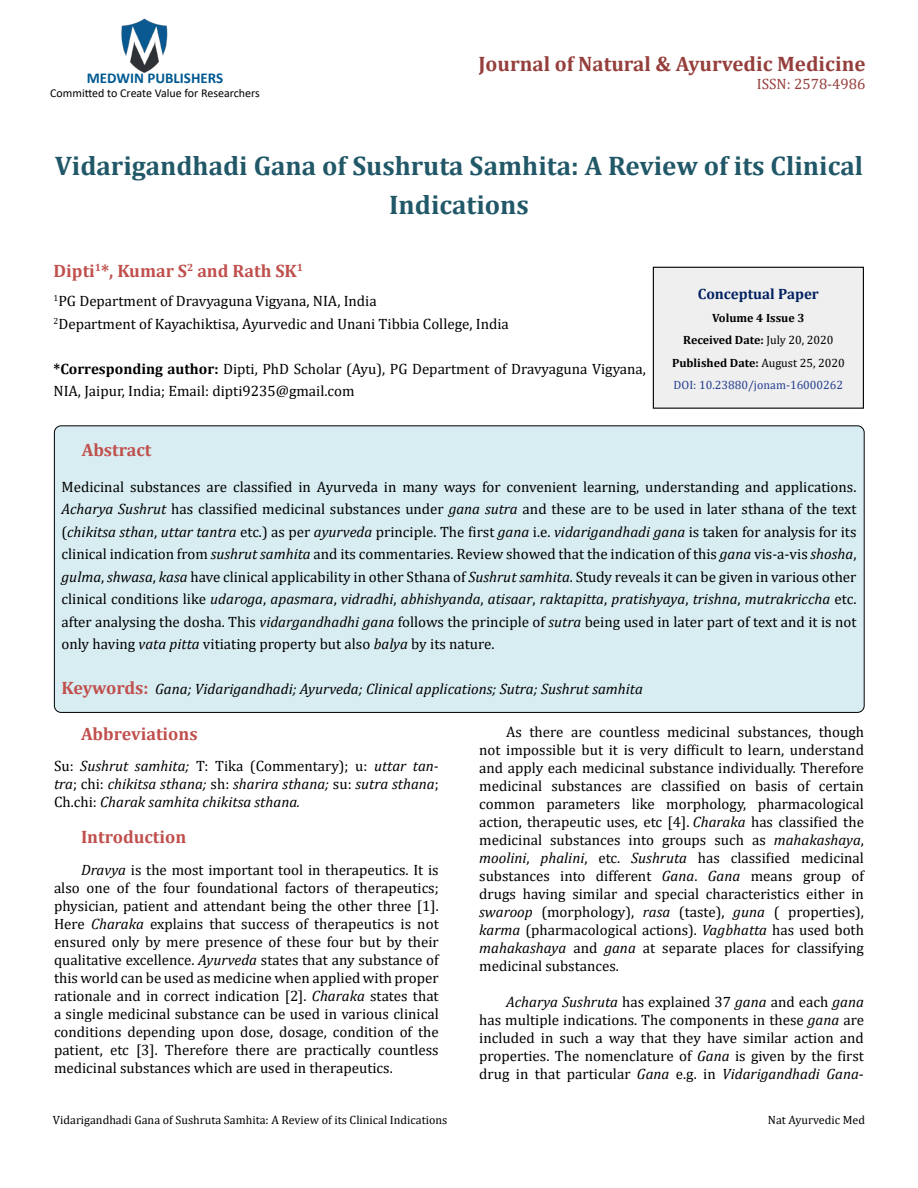
<style>
.page{position:relative;width:918px;height:1188px;background:#fff}
.page>*{position:absolute;margin:0;border:0;box-sizing:border-box;transform-origin:0 0}
.t1{font:700 27px/39px "Cambria";color:#215868;text-align:center}
.t2{font:700 21px "Cambria";color:#953f3c}
.t3{font:700 18px "Cambria";color:#c0504d}
.t4{font:15px/18px "Cambria";color:#000;text-align:justify}
.t5{font:italic 15px/18px "Cambria";color:#000;text-align:justify}
.t6{font:700 15px "Calibri";color:#005991}
.t7{font:700 15px "Cambria";color:#002060}
.t8{font:15px "Cambria";color:#953f3c}
.t9{font:700 12px/22.5px "Cambria";color:#000;text-align:center}
.t10{font:12px "Cambria";color:#000}
.t11{font:12px "Calibri";color:#000}
.s1{font-weight:700}
.s2{font-weight:400}
.s3{font-weight:400;color:#25408f}
.s4{font-style:italic}
.s5{font-weight:700;font-style:normal;font-size:18px;color:#c0504d}
.s6{font-style:normal}
</style>
<div class="page">
<img style="left:121px;top:18px;width:47px;height:55px">
<div style="left:653px;top:267px;width:210px;height:141px;background:#efefef"></div>
<div style="left:653px;top:267px;width:211px;height:142px;border:1px solid #000"></div>
<div style="left:54px;top:426px;width:810px;height:286px;background:#d8edf2;border-radius:7px"></div>
<p class="t6" style="left:87px;top:67px;width:138px">MEDWIN PUBLISHERS</p>
<p class="t11" style="left:50px;top:85px;width:211px">Committed to Create Value for Researchers</p>
<h2 class="t2" style="left:478px;top:49px;width:389px">Journal of Natural &amp; Ayurvedic Medicine</h2>
<p class="t8" style="left:757px;top:75px;width:110px">ISSN: 2578-4986</p>
<h1 class="t1" style="left:55px;top:145px;width:810px">Vidarigandhadi Gana of Sushruta Samhita: A Review of its Clinical<br>Indications</h1>
<p class="t3" style="left:54px;top:258px;width:251px">Dipti<sup>1</sup>*, Kumar S<sup>2</sup> and Rath SK<sup>1</sup></p>
<p class="t4" style="left:54px;top:290px;width:457px;line-height:22.5px"><sup>1</sup>PG Department of Dravyaguna Vigyana, NIA, India<br><sup>2</sup>Department of Kayachiktisa, Ayurvedic and Unani Tibbia College, India</p>
<p class="t4" style="left:54px;top:357px;width:594px;line-height:22.5px"><span class="s1">*Corresponding author:</span> Dipti, PhD Scholar (Ayu), PG Department of Dravyaguna Vigyana,<br>NIA, Jaipur, India; Email: dipti9235@gmail.com</p>
<p class="t7" style="left:698px;top:283px;width:123px">Conceptual Paper</p>
<p class="t9" style="left:672px;top:306px;width:174px">Volume 4 Issue 3<br>Received Date: <span class="s2">July 20, 2020<br></span>Published Date: <span class="s2">August 25, 2020<br></span><span class="s3">DOI: 10.23880/jonam-16000262</span></p>
<p class="t3" style="left:82px;top:437px;width:71px">Abstract</p>
<p class="t4" style="left:62px;top:475px;width:797px;line-height:22.5px">Medicinal substances are classified in Ayurveda in many ways for convenient learning, understanding and applications.<br><span class="s4">Acharya Sushrut</span> has classified medicinal substances under <span class="s4">gana sutra</span> and these are to be used in later sthana of the text (<span class="s4">chikitsa sthan</span>, <span class="s4">uttar tantra</span> etc.) as per <span class="s4">ayurveda</span> principle. The first <span class="s4">gana</span> i.e. <span class="s4">vidarigandhadi gana</span> is taken for analysis for its clinical indication from <span class="s4">sushrut samhita</span> and its commentaries. Review showed that the indication of this <span class="s4">gana</span> vis-a-vis <span class="s4">shosha</span>, <span class="s4">gulma</span>, <span class="s4">shwasa</span>, <span class="s4">kasa</span> have clinical applicability in other Sthana of <span class="s4">Sushrut samhita</span>. Study reveals it can be given in various other clinical conditions like <span class="s4">udaroga</span>, <span class="s4">apasmara</span>, <span class="s4">vidradhi</span>, <span class="s4">abhishyanda</span>, <span class="s4">atisaar</span>, <span class="s4">raktapitta</span>, <span class="s4">pratishyaya</span>, <span class="s4">trishna</span>, <span class="s4">mutrakriccha</span> etc. after analysing the dosha. This <span class="s4">vidargandhadhi gana</span> follows the principle of <span class="s4">sutra</span> being used in later part of text and it is not only having <span class="s4">vata pitta</span> vitiating property but also <span class="s4">balya</span> by its nature.</p>
<p class="t5" style="left:62px;top:680px;width:583px"><span class="s5">Keywords:</span> Gana; Vidarigandhadi; Ayurveda; Clinical applications; Sutra; Sushrut samhita</p>
<p class="t3" style="left:81px;top:721px;width:118px">Abbreviations</p>
<p class="t5" style="left:54px;top:757px;width:386px"><span class="s6">Su:</span> Sushrut samhita; <span class="s6">T: Tika (Commentary); u:</span> uttar tan&shy;tra<span class="s6">; chi:</span> chikitsa sthana; <span class="s6">sh:</span> sharira sthana; <span class="s6">su:</span> sutra sthana<span class="s6">; Ch.chi:</span> Charak samhita chikitsa sthana.</p>
<p class="t3" style="left:81px;top:824px;width:107px">Introduction</p>
<p class="t4" style="left:54px;top:861px;width:386px;text-indent:27px"><span class="s4">Dravya</span> is the most important tool in therapeutics. It is also one of the four foundational factors of therapeutics; physician, patient and attendant being the other three [1].<br>Here <span class="s4">Charaka</span> explains that success of therapeutics is not ensured only by mere presence of these four but by their qualitative excellence. <span class="s4">Ayurveda</span> states that any substance of this world can be used as medicine when applied with proper rationale and in correct indication [2]. <span class="s4">Charaka</span> states that a single medicinal substance can be used in various clinical conditions depending upon dose, dosage, condition of the patient, etc [3]. Therefore there are practically countless medicinal substances which are used in therapeutics.</p>
<p class="t4" style="left:479px;top:723px;width:386px;text-indent:27px">As there are countless medicinal substances, though not impossible but it is very difficult to learn, understand and apply each medicinal substance individually. Therefore medicinal substances are classified on basis of certain common parameters like morphology, pharmacological action, therapeutic uses, etc [4]. <span class="s4">Charaka</span> has classified the medicinal substances into groups such as <span class="s4">mahakashaya</span>, <span class="s4">moolini</span>, <span class="s4">phalini</span>, etc. <span class="s4">Sushruta</span> has classified medicinal substances into different <span class="s4">Gana</span>. <span class="s4">Gana</span> means group of drugs having similar and special characteristics either in <span class="s4">swaroop</span> (morphology), <span class="s4">rasa</span> (taste), <span class="s4">guna</span> ( properties), <span class="s4">karma</span> (pharmacological actions). <span class="s4">Vagbhatta</span> has used both <span class="s4">mahakashaya</span> and <span class="s4">gana</span> at separate places for classifying medicinal substances.</p>
<p class="t4" style="left:479px;top:993px;width:386px;text-indent:27px"><span class="s4">Acharya Sushruta</span> has explained 37 <span class="s4">gana</span> and each <span class="s4">gana </span>has multiple indications. The components in these <span class="s4">gana</span> are included in such a way that they have similar action and properties. The nomenclature of <span class="s4">Gana</span> is given by the first drug in that particular <span class="s4">Gana</span> e.g. in <span class="s4">Vidarigandhadi Gana</span>-</p>
<p class="t10" style="left:53px;top:1113px;width:396px">Vidarigandhadi Gana of Sushruta Samhita: A Review of its Clinical Indications</p>
<p class="t10" style="left:768px;top:1113px;width:99px">Nat Ayurvedic Med</p>
</div>
